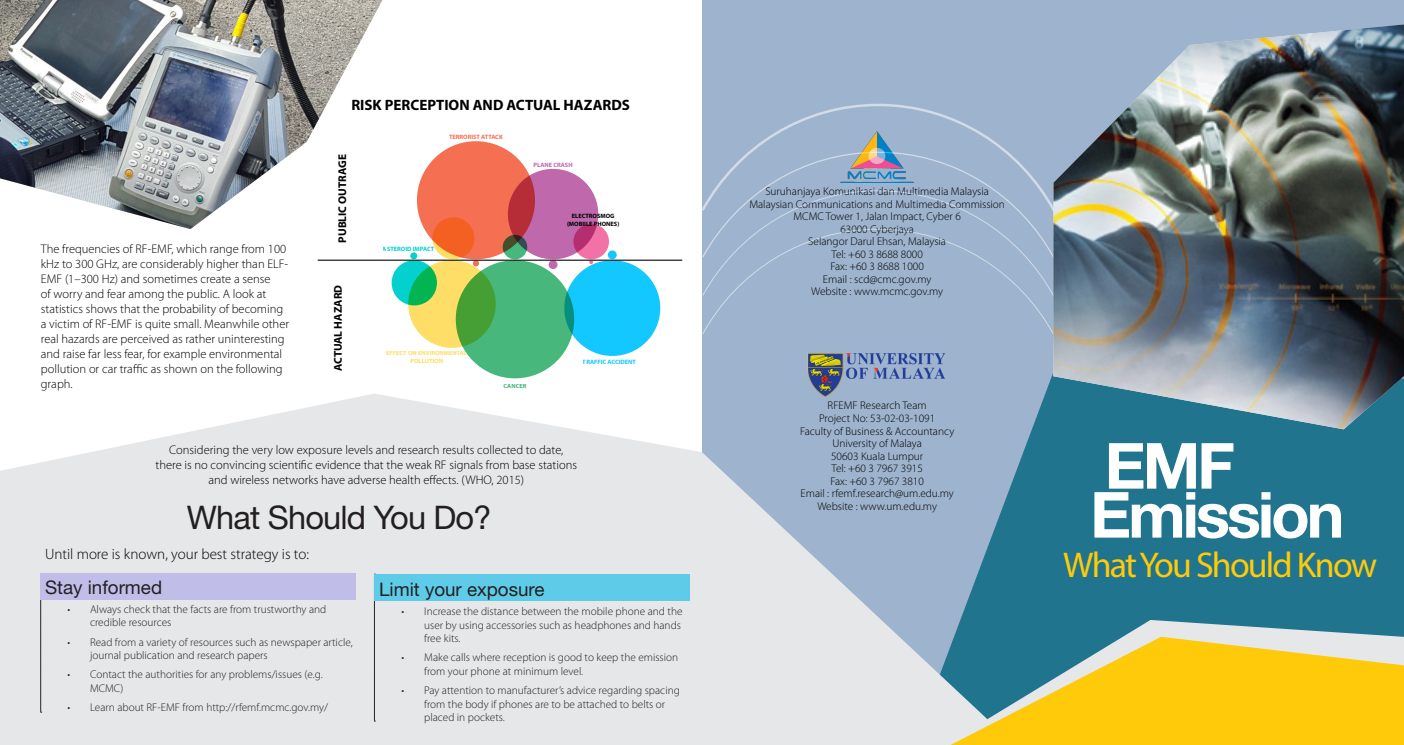
<style>
.page{position:relative;width:1404px;height:745px;background:#fff}
.page>*{position:absolute;margin:0;border:0;box-sizing:border-box;transform-origin:0 0}
.Body1{font:700 63.62px/48.9px "Helvetica Neue LT Std";letter-spacing:-.05em;color:#fff}
.Body1-2{font:35.88px "Myriad Pro";letter-spacing:-.05em;color:#feca0a}
.t1{font:32.5px "Helvetica Neue LT Std";letter-spacing:-.025em;color:#231f20}
.t2{font:18.75px "Helvetica Neue LT Std";color:#231f20}
.Body{font:300 15px "Myriad Pro";color:#000}
.Body-2{font:700 15px "Myriad Pro";color:#000}
.Body-3{font:300 12.5px/15px "Myriad Pro";color:#000}
.t3{font:300 11.25px/13.5px "Myriad Pro";color:#231f20}
.Body1-3{font:300 11.25px "Myriad Pro";color:#000}
.Body-4{font:700 11.25px "Myriad Pro";color:#000}
.t4{font:700 6.25px/7.5px "Myriad Pro";color:#fede67;text-align:center}
.Body-5{font:700 6.25px "Myriad Pro";color:#000}
.t5{font:700 6.25px "Myriad Pro";color:#f56f52}
.t6{font:700 6.25px "Myriad Pro";color:#13c8ff}
.t7{font:700 6.25px "Myriad Pro";color:#04d0cd}
.t8{font:700 6.25px "Myriad Pro";color:#bf68ac}
.t9{font:700 6.25px "Myriad Pro";color:#47b77c}
</style>
<div class="page">
<div style="left:702px;top:0;width:701px;height:744px;background:#9eb3cd"></div>
<div style="left:1014px;top:373px;width:389px;height:246px;background:#20748d"></div>
<svg style="left:0;top:394px;width:1014px;height:350px;fill:#e6e7e9"></svg>
<img style="left:807px;top:353px;width:139px;height:43px">
<svg style="left:702px;top:103px;width:351px;height:231px"></svg>
<svg style="left:41px;top:599px;width:1px;height:113px"></svg>
<svg style="left:374px;top:600px;width:1px;height:121px"></svg>
<div style="left:41px;top:572px;width:315px;height:27px;background:#c0bee9"></div>
<div style="left:374px;top:573px;width:316px;height:27px;background:#5ecce9"></div>
<img style="left:0;top:0;width:382px;height:229px">
<img style="left:1053px;top:24px;width:350px;height:405px">
<svg style="left:971px;top:619px;width:432px;height:17px;background:#5995a7"></svg>
<svg style="left:950px;top:636px;width:453px;height:108px;background:#d5bf40"></svg>
<div style="left:417px;top:141px;width:118px;height:118px;background:#f56f52;border-radius:50%"></div>
<svg style="left:508px;top:169px;width:90px;height:90px;background:#bd5c94"></svg>
<div style="left:408px;top:260px;width:87px;height:87px;background:#fede67;border-radius:50%"></div>
<svg style="left:432px;top:217px;width:42px;height:42px"></svg>
<svg style="left:455px;top:260px;width:119px;height:118px;background:#48b26d"></svg>
<div style="left:564px;top:260px;width:96px;height:96px;background:#13c8ff;border-radius:50%"></div>
<svg style="left:573px;top:224px;width:36px;height:35px"></svg>
<div style="left:607px;top:250px;width:9px;height:9px;background:#13c8ff;border-radius:50%"></div>
<div style="left:410px;top:252px;width:7px;height:7px;background:#04d0cd;border-radius:50%"></div>
<svg style="left:473px;top:261px;width:6px;height:5px"></svg>
<div style="left:548px;top:260px;width:9px;height:9px;background:#bf68ac;border-radius:50%"></div>
<svg style="left:502px;top:235px;width:25px;height:24px"></svg>
<svg style="left:589px;top:261px;width:4px;height:3px"></svg>
<svg style="left:391px;top:260px;width:46px;height:45px;background:#08c496"></svg>
<hr style="left:317px;top:259px;width:365px;height:2px;background:#231f20">
<p class="Body-2" style="left:351px;top:95px;width:280px">RISK PERCEPTION AND ACTUAL HAZARDS</p>
<p class="Body-3" style="left:41px;top:241px;width:250px">The frequencies of RF-EMF, which range from 100 kHz to 300 GHz, are considerably higher than ELF-EMF (1–300 Hz) and sometimes create a sense<br>of worry and fear among the public. A look at statistics shows that the probability of becoming a victim of RF-EMF is quite small. Meanwhile other real hazards are perceived as rather uninteresting and raise far less fear, for example environmental pollution or car traffic as shown on the following graph.</p>
<p class="Body-4" style="left:335px;top:242px;width:90px;rotate:-90deg">PUBLIC OUTRAGE</p>
<p class="Body-4" style="left:331px;top:371px;width:88px;rotate:-90deg">ACTUAL HAZARD</p>
<p class="t5" style="left:449px;top:133px;width:55px">TERRORIST ATTACK</p>
<p class="t7" style="left:383px;top:244px;width:53px">ASTEROID IMPACT</p>
<p class="t8" style="left:533px;top:160px;width:41px">PLANE CRASH</p>
<p class="Body-5" style="left:571px;top:212px;width:44px">ELECTROSMOG</p>
<p class="Body-5" style="left:567px;top:219px;width:54px">(MOBIILE PHONES)</p>
<p class="t4" style="left:386px;top:349px;width:82px">EFFECT ON ENVIRONMENTAL<br>POLLUTION</p>
<p class="t6" style="left:583px;top:357px;width:55px">TRAFFIC ACCIDENT</p>
<p class="t9" style="left:503px;top:382px;width:24px">CANCER</p>
<p class="Body-3" style="left:155px;top:442px;width:423px;text-align:center">Considering the very low exposure levels and research results collected to date, there is no convincing scientific evidence that the weak RF signals from base stations and wireless networks have adverse health effects. (WHO, 2015)</p>
<h1 class="t1" style="left:187px;top:498px;width:306px">What Should You Do?</h1>
<p class="Body" style="left:45px;top:545px;width:265px">Until more is known, your best strategy is to:</p>
<h2 class="t2" style="left:45px;top:575px;width:119px">Stay informed</h2>
<p class="t3" style="left:90px;top:602px;width:238px;text-indent:-22px">• Always check that the facts are from trustworthy and credible resources</p>
<p class="t3" style="left:90px;top:635px;width:264px;text-indent:-22px">• Read from a variety of resources such as newspaper article, journal publication and research papers</p>
<p class="t3" style="left:90px;top:667px;width:234px;text-indent:-22px">• Contact the authorities for any problems/issues (e.g.<br>MCMC)</p>
<p class="t3" style="left:68px;top:700px;width:262px">• Learn about RF-EMF from http://rfemf.mcmc.gov.my/</p>
<h2 class="t2" style="left:379px;top:577px;width:167px">Limit your exposure</h2>
<p class="t3" style="left:424px;top:604px;width:260px;text-indent:-22px">• Increase the distance between the mobile phone and the user by using accessories such as headphones and hands free kits.</p>
<p class="t3" style="left:424px;top:650px;width:255px;text-indent:-22px">• Make calls where reception is good to keep the emission from your phone at minimum level.</p>
<p class="t3" style="left:424px;top:683px;width:257px;text-indent:-22px">• Pay attention to manufacturer’s advice regarding spacing from the body if phones are to be attached to belts or placed in pockets.</p>
<p class="Body1-3" style="left:765px;top:185px;width:225px">Suruhanjaya Komunikasi dan Multimedia Malaysia</p>
<p class="Body1-3" style="left:749px;top:198px;width:257px">Malaysian Communications and Multimedia Commission</p>
<p class="Body1-3" style="left:793px;top:210px;width:169px">MCMC Tower 1, Jalan Impact, Cyber 6</p>
<p class="Body1-3" style="left:840px;top:223px;width:75px">63000 Cyberjaya</p>
<p class="Body1-3" style="left:808px;top:235px;width:139px">Selangor Darul Ehsan, Malaysia</p>
<p class="Body1-3" style="left:831px;top:248px;width:93px">Tel: +60 3 8688 8000</p>
<p class="Body1-3" style="left:830px;top:260px;width:95px">Fax: +60 3 8688 1000</p>
<p class="Body1-3" style="left:822px;top:273px;width:110px">Email : scd@cmc.gov.my</p>
<p class="Body1-3" style="left:811px;top:285px;width:134px">Website : www.mcmc.gov.my</p>
<p class="Body1-3" style="left:827px;top:399px;width:100px">RFEMF Research Team</p>
<p class="Body1-3" style="left:819px;top:412px;width:118px">Project No: 53-02-03-1091</p>
<p class="Body1-3" style="left:800px;top:424px;width:156px">Faculty of Business &amp; Accountancy</p>
<p class="Body1-3" style="left:832px;top:437px;width:91px">University of Malaya</p>
<p class="Body1-3" style="left:831px;top:449px;width:94px">50603 Kuala Lumpur</p>
<p class="Body1-3" style="left:831px;top:462px;width:93px">Tel: +60 3 7967 3915</p>
<p class="Body1-3" style="left:830px;top:474px;width:95px">Fax: +60 3 7967 3810</p>
<p class="Body1-3" style="left:800px;top:487px;width:155px">Email : rfemf.research@um.edu.my</p>
<p class="Body1-3" style="left:817px;top:499px;width:121px">Website : www.um.edu.my</p>
<p class="Body1" style="left:1089px;top:440px;width:256px">EMF<br>Emission</p>
<p class="Body1-2" style="left:1063px;top:542px;width:315px">What You Should Know</p>
</div>
